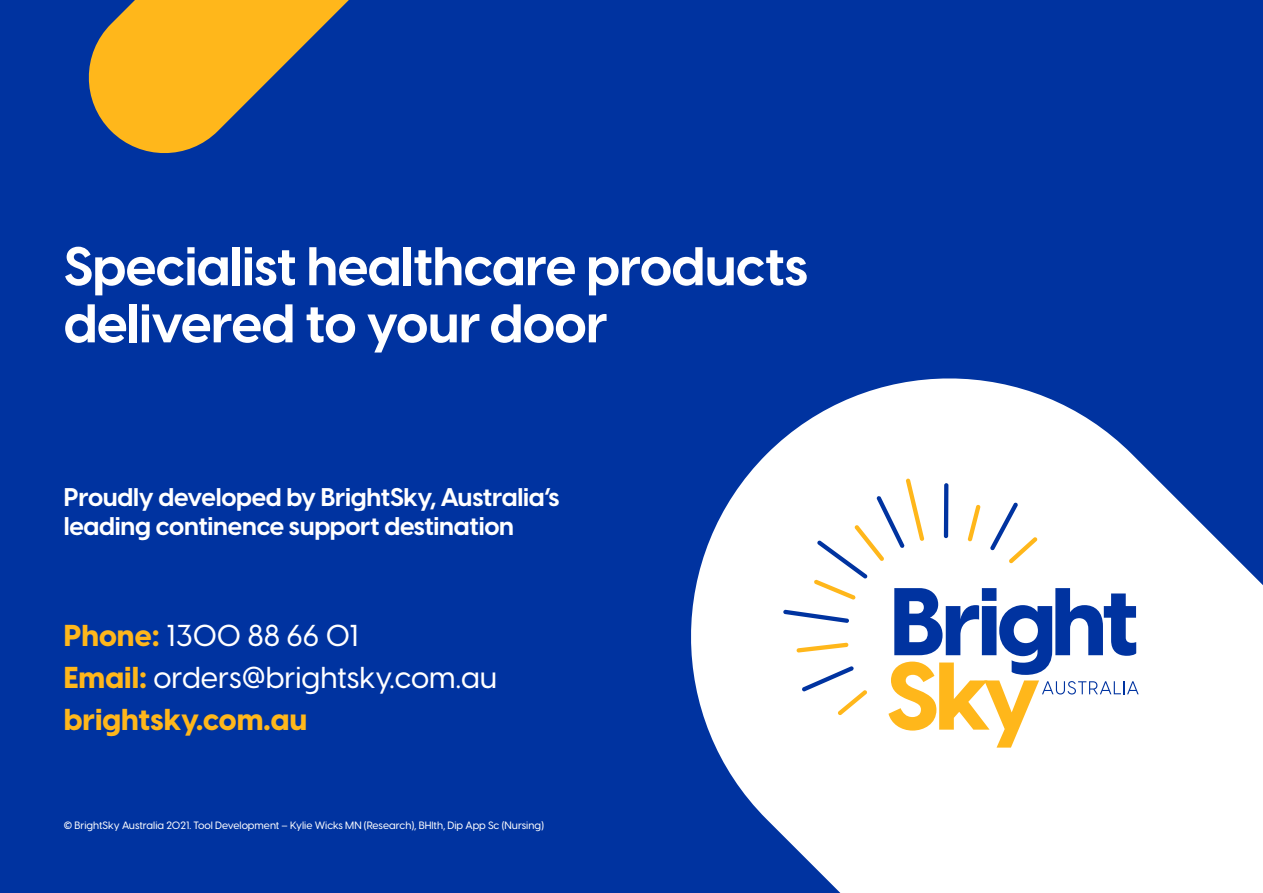
<style>
.page{position:relative;width:1263px;height:893px;background:#0033a0}
.page>*{position:absolute;margin:0;border:0;box-sizing:border-box;transform-origin:0 0}
.t1{font:700 53.55px/57.2px "Visby CF";letter-spacing:-.01em;color:#fff}
.t2{font:500 29.85px/41.8px "Visby CF";color:#fff}
.t3{font:700 25.2px/29.2px "Visby CF";letter-spacing:-.01em;color:#fff}
.t4{font:500 10.5px "Visby CF";color:#fff}
.s1{font-weight:800;color:#ffb71b}
</style>
<div class="page">
<svg style="left:691px;top:378px;width:572px;height:515px;fill:#fff"></svg>
<svg style="left:783px;top:478px;width:356px;height:270px;background:#dfe1e3"></svg>
<svg style="left:88px;top:0;width:261px;height:153px;fill:#ffb71b"></svg>
<h1 class="t1" style="left:64px;top:238px;width:746px">Specialist healthcare products delivered to your door</h1>
<h3 class="t3" style="left:64px;top:482px;width:497px">Proudly developed by BrightSky, Australia’s leading continence support destination</h3>
<h2 class="t2" style="left:64px;top:615px;width:435px"><span class="s1">Phone:</span> 1300 88 66 01<br><span class="s1">Email:</span> orders@brightsky.com.au <span class="s1">brightsky.com.au</span></h2>
<p class="t4" style="left:64px;top:819px;width:482px">© BrightSky Australia 2021. Tool Development – Kylie Wicks MN (Research), BHlth, Dip App Sc (Nursing)</p>
</div>
